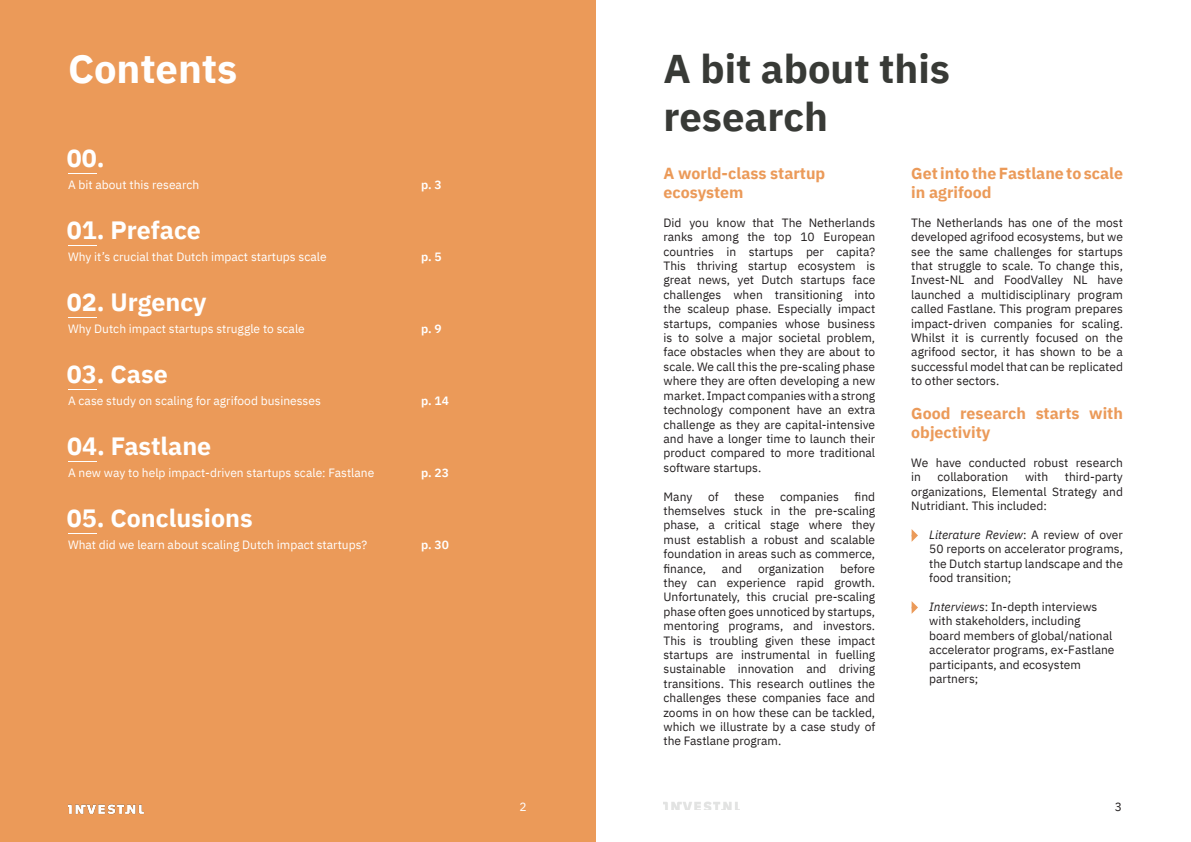
<style>
.page{position:relative;width:1191px;height:842px;background:#fff}
.page>*{position:absolute;margin:0;border:0;box-sizing:border-box;transform-origin:0 0}
.t1{font:700 40px/48px "IBM Plex Sans";color:#383a36}
.t2{font:700 40px "IBM Plex Sans";color:#fff}
.t3{font:700 25px "IBM Plex Sans";color:#fff}
.t4{font:700 16px/19.2px "IBM Plex Sans";color:#eb9a59}
.t5{font:12px/14.4px "IBM Plex Sans";color:#231f20;text-align:justify}
.t6{font:12px "IBM Plex Sans";color:#fff}
.t7{font:600 12px "IBM Plex Sans";color:#fff}
.s1{font-style:italic}
</style>
<div class="page">
<div style="left:0;top:0;width:595px;height:842px;background:#eb9a59"></div>
<svg style="left:68px;top:173px;width:29px;height:1px"></svg>
<svg style="left:68px;top:245px;width:29px;height:1px"></svg>
<svg style="left:68px;top:317px;width:29px;height:1px"></svg>
<svg style="left:68px;top:389px;width:29px;height:1px"></svg>
<svg style="left:68px;top:461px;width:29px;height:1px"></svg>
<svg style="left:68px;top:533px;width:29px;height:1px"></svg>
<img style="left:68px;top:804px;width:76px;height:11px">
<svg style="left:911px;top:529px;width:7px;height:13px"></svg>
<svg style="left:911px;top:601px;width:7px;height:13px"></svg>
<p class="t2" style="left:68px;top:37px;width:171px">Contents</p>
<p class="t3" style="left:67px;top:138px;width:39px">00.</p>
<p class="t6" style="left:68px;top:175px;width:133px">A bit about this research</p>
<p class="t3" style="left:67px;top:210px;width:135px">01. Preface</p>
<p class="t6" style="left:68px;top:247px;width:260px">Why it’s crucial that Dutch impact startups scale</p>
<p class="t3" style="left:67px;top:282px;width:141px">02. Urgency</p>
<p class="t6" style="left:68px;top:319px;width:238px">Why Dutch impact startups struggle to scale</p>
<p class="t3" style="left:67px;top:354px;width:102px">03. Case</p>
<p class="t6" style="left:68px;top:391px;width:254px">A case study on scaling for agrifood businesses</p>
<p class="t3" style="left:67px;top:426px;width:146px">04. Fastlane</p>
<p class="t6" style="left:68px;top:463px;width:308px">A new way to help impact-driven startups scale: Fastlane</p>
<p class="t3" style="left:67px;top:498px;width:187px">05. Conclusions</p>
<p class="t6" style="left:68px;top:535px;width:301px">What did we learn about scaling Dutch impact startups?</p>
<p class="t7" style="left:421px;top:175px;width:22px">p. 3</p>
<p class="t7" style="left:421px;top:247px;width:22px">p. 5</p>
<p class="t7" style="left:421px;top:319px;width:22px">p. 9</p>
<p class="t7" style="left:421px;top:391px;width:29px">p. 14</p>
<p class="t7" style="left:421px;top:463px;width:29px">p. 23</p>
<p class="t7" style="left:421px;top:535px;width:29px">p. 30</p>
<p class="t6" style="left:519px;top:797px;width:9px">2</p>
<p class="t1" style="left:663px;top:42px;width:288px">A bit about this research</p>
<p class="t4" style="left:663px;top:162px;width:163px">A world-class startup ecosystem</p>
<p class="t5" style="left:663px;top:214px;width:213px">Did you know that The Netherlands ranks among the top 10 European countries in startups per capita?<br>This thriving startup ecosystem is great news, yet Dutch startups face challenges when transitioning into the scaleup phase. Especially impact startups, companies whose business is to solve a major societal problem, face obstacles when they are about to scale. We call this the pre-scaling phase where they are often developing a new market. Impact companies with a strong technology component have an extra challenge as they are capital-intensive and have a longer time to launch their product compared to more traditional software startups.</p>
<p class="t5" style="left:663px;top:488px;width:30px">Many</p>
<p class="t5" style="left:708px;top:488px;width:12px">of</p>
<p class="t5" style="left:734px;top:488px;width:32px">these</p>
<p class="t5" style="left:780px;top:488px;width:60px">companies</p>
<p class="t4" style="left:911px;top:162px;width:213px">Get into the Fastlane to scale in agrifood</p>
<p class="t5" style="left:911px;top:214px;width:213px">The Netherlands has one of the most developed agrifood ecosystems, but we see the same challenges for startups that struggle to scale. To change this, Invest-NL and FoodValley NL have launched a multidisciplinary program called Fastlane. This program prepares impact-driven companies for scaling.<br>Whilst it is currently focused on the agrifood sector, it has shown to be a successful model that can be replicated to other sectors.</p>
<p class="t4" style="left:911px;top:402px;width:213px">Good research starts with objectivity</p>
<p class="t5" style="left:911px;top:454px;width:213px">We have conducted robust research in</p>
<p class="t5" style="left:911px;top:469px;width:213px;text-indent:154px">third-party organizations, Elemental Strategy and Nutridiant. This included:</p>
<p class="t5" style="left:929px;top:526px;width:195px;text-indent:-18px"><span class="s1">• Literature Review</span>: A review of over 50 reports on accelerator programs, the Dutch startup landscape and the food transition;</p>
<p class="t5" style="left:929px;top:598px;width:187px;text-align:left;text-indent:-18px"><span class="s1">• Interviews</span>: In-depth interviews with stakeholders, including board members of global/national accelerator programs, ex-Fastlane participants, and ecosystem partners;</p>
<p class="t5" style="left:937px;top:469px;width:72px">collaboration</p>
<p class="t5" style="left:1025px;top:469px;width:25px">with</p>
<p class="t5" style="left:663px;top:488px;width:213px;text-indent:191px">find themselves stuck in the pre-scaling phase, a critical stage where they must establish a robust and scalable foundation in areas such as commerce, finance,</p>
<p class="t5" style="left:663px;top:560px;width:213px;text-indent:177px">before they can experience rapid growth.<br>Unfortunately, this crucial pre-scaling phase often goes unnoticed by startups, mentoring programs, and investors.<br>This is troubling given these impact startups are instrumental in fuelling sustainable innovation and driving transitions. This research outlines the challenges these companies face and zooms in on how these can be tackled, which we illustrate by a case study of the Fastlane program.</p>
<p class="t5" style="left:722px;top:560px;width:22px">and</p>
<p class="t5" style="left:758px;top:560px;width:68px">organization</p>
<p class="t5" style="left:1114px;top:798px;width:9px">3</p>
</div>
